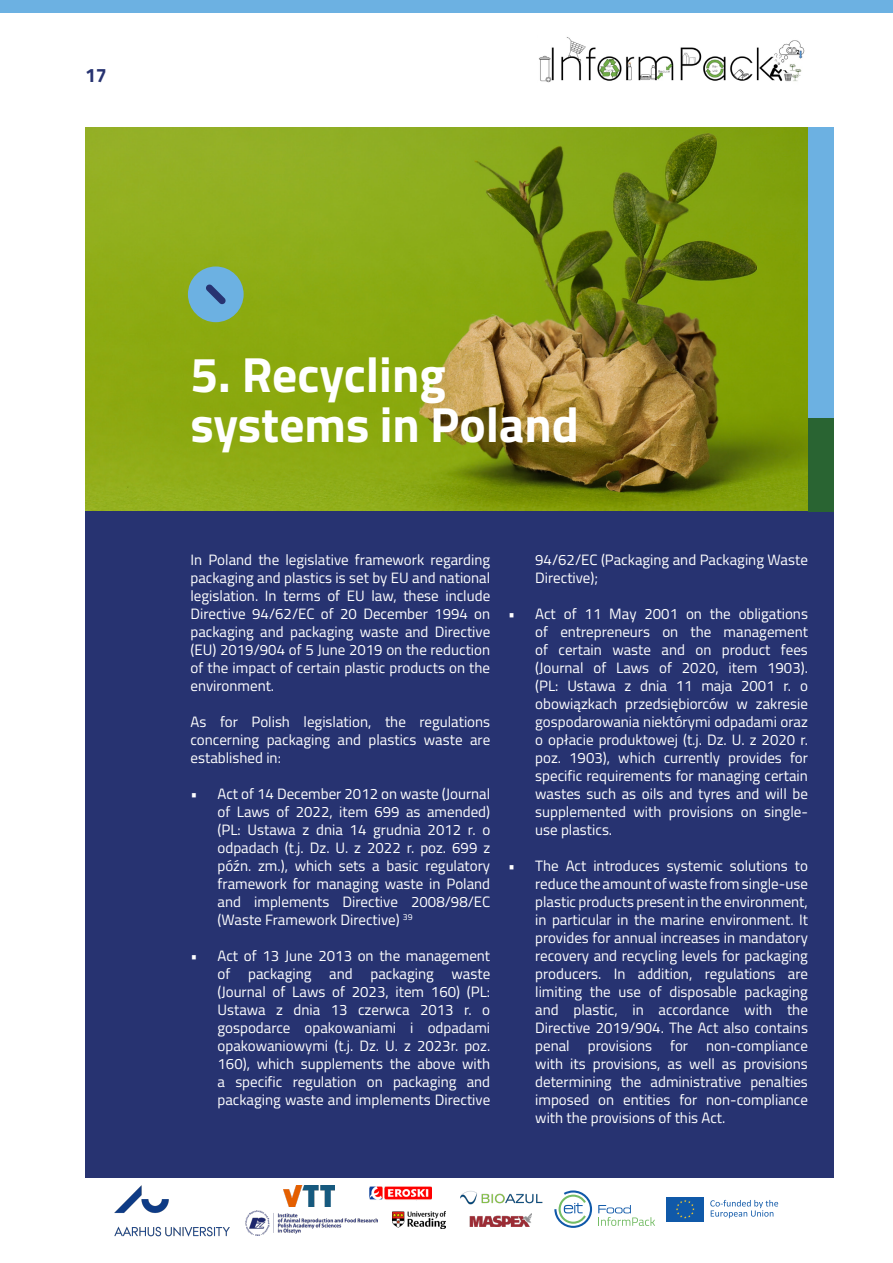
<style>
.page{position:relative;width:893px;height:1263px;background:#fff}
.page>*{position:absolute;margin:0;border:0;box-sizing:border-box;transform-origin:0 0}
.Subtitulos{font:700 49.5px/49.5px "Titillium Web";color:#fff}
.t1{font:700 19.5px "Titillium Web";color:#273371}
.t2{font:15px/18px "Titillium Web";color:#fff;text-align:justify}
</style>
<div class="page">
<img style="left:85px;top:128px;width:723px;height:383px">
<div style="left:85px;top:511px;width:748px;height:667px;background:#273371"></div>
<div style="left:188px;top:266px;width:56px;height:56px;background:#6cb1e2;border-radius:50%"></div>
<svg style="left:206px;top:284px;width:20px;height:20px"></svg>
<div style="left:808px;top:127px;width:25px;height:291px;background:#6cb1e2"></div>
<div style="left:808px;top:418px;width:25px;height:93px;background:#296432"></div>
<div style="left:0;top:0;width:893px;height:13px;background:#6cb1e2"></div>
<img style="left:115px;top:1185px;width:115px;height:51px">
<img style="left:283px;top:1185px;width:52px;height:22px">
<img style="left:245px;top:1211px;width:133px;height:24px">
<img style="left:370px;top:1187px;width:61px;height:13px">
<img style="left:393px;top:1211px;width:52px;height:17px">
<img style="left:460px;top:1191px;width:83px;height:14px">
<img style="left:470px;top:1214px;width:61px;height:13px">
<div style="left:666px;top:1197px;width:38px;height:25px;background:#1059a9"></div>
<svg style="left:710px;top:1200px;width:68px;height:18px"></svg>
<svg style="left:676px;top:1200px;width:19px;height:18px"></svg>
<svg style="left:554px;top:1190px;width:38px;height:38px"></svg>
<svg style="left:598px;top:1205px;width:57px;height:21px"></svg>
<img style="left:539px;top:37px;width:266px;height:46px">
<h2 class="t1" style="left:85px;top:60px;width:23px">17</h2>
<p class="Subtitulos" style="left:191px;top:347px;width:390px">5. Recycling systems in Poland</p>
<p class="t2" style="left:191px;top:550px;width:301px">In Poland the legislative framework regarding packaging and plastics is set by EU and national legislation. In terms of EU law, these include Directive 94/62/EC of 20 December 1994 on packaging and packaging waste and Directive (EU) 2019/904 of 5 June 2019 on the reduction of the impact of certain plastic products on the environment.</p>
<p class="t2" style="left:191px;top:712px;width:301px">As for Polish legislation, the regulations concerning packaging and plastics waste are established in:</p>
<p class="t2" style="left:218px;top:784px;width:274px;text-indent:-27px">• Act of 14 December 2012 on waste (Journal of Laws of 2022, item 699 as amended) (PL: Ustawa z dnia 14 grudnia 2012 r. o odpadach (t.j. Dz. U. z 2022 r. poz. 699 z późn. zm.), which sets a basic regulatory framework for managing waste in Poland and implements Directive 2008/98/EC (Waste Framework Directive) <sup>39</sup></p>
<p class="t2" style="left:218px;top:946px;width:274px;text-indent:-27px">• Act of 13 June 2013 on the management of packaging and packaging waste (Journal of Laws of 2023, item 160) (PL:<br>Ustawa z dnia 13 czerwca 2013 r. o gospodarce opakowaniami i odpadami opakowaniowymi (t.j. Dz. U. z 2023r. poz.<br>160), which supplements the above with a specific regulation on packaging and packaging waste and implements Directive</p>
<p class="t2" style="left:535px;top:550px;width:274px">94/62/EC (Packaging and Packaging Waste<br>Directive);</p>
<p class="t2" style="left:535px;top:604px;width:274px;text-indent:-27px">• Act of 11 May 2001 on the obligations of entrepreneurs on the management of certain waste and on product fees (Journal of Laws of 2020, item 1903). (PL: Ustawa z dnia 11 maja 2001 r. o obowiązkach przedsiębiorców w zakresie gospodarowania niektórymi odpadami oraz o opłacie produktowej (t.j. Dz. U. z 2020 r. poz. 1903), which currently provides for specific requirements for managing certain wastes such as oils and tyres and will be supplemented with provisions on single&shy;use plastics.</p>
<p class="t2" style="left:535px;top:856px;width:274px;text-indent:-27px">• The Act introduces systemic solutions to reduce the amount of waste from single-use plastic products present in the environment, in particular in the marine environment. It provides for annual increases in mandatory recovery and recycling levels for packaging producers. In addition, regulations are limiting the use of disposable packaging and plastic, in accordance with the Directive 2019/904. The Act also contains penal provisions for non-compliance with its provisions, as well as provisions determining the administrative penalties imposed on entities for non-compliance with the provisions of this Act.</p>
</div>
